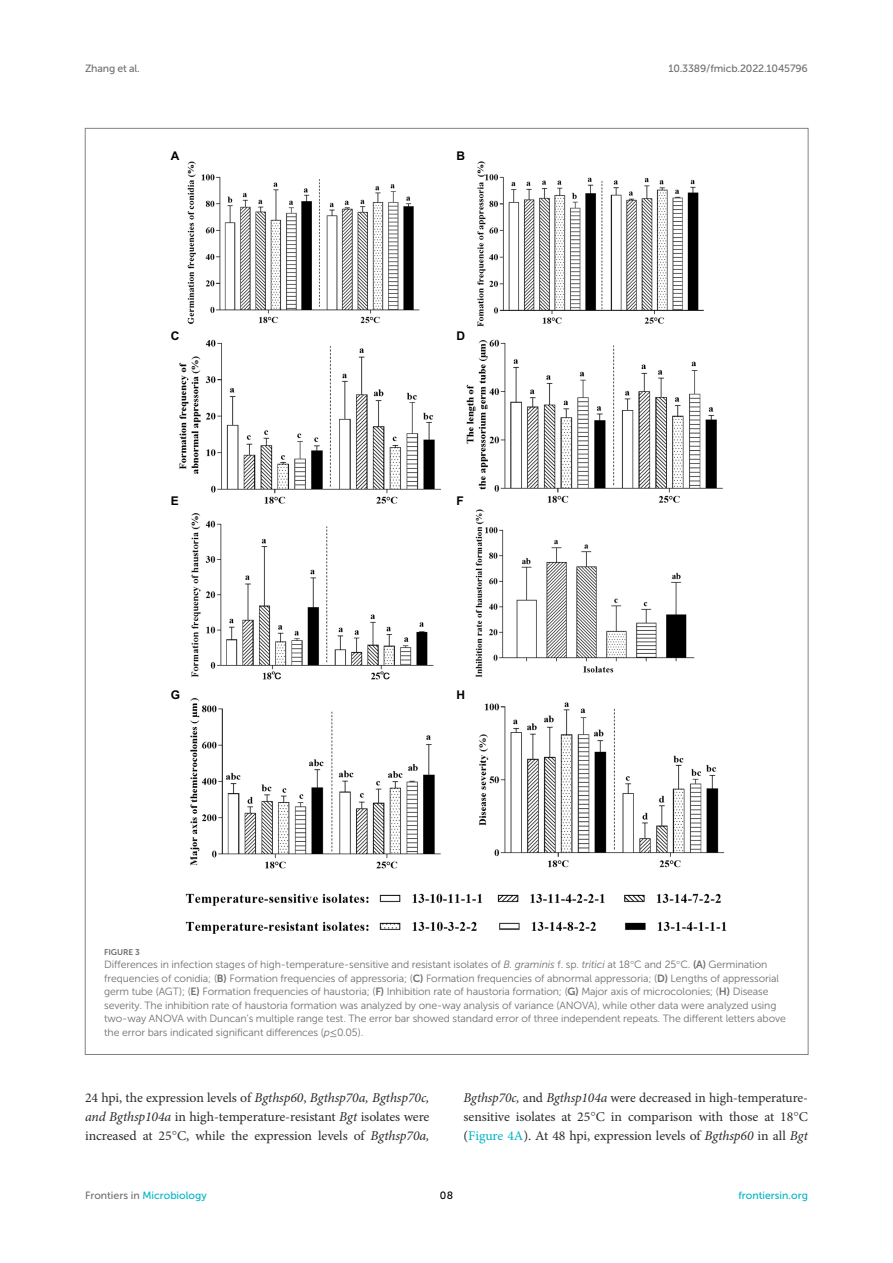
<style>
.page{position:relative;width:893px;height:1263px;background:#fff}
.page>*{position:absolute;margin:0;border:0;box-sizing:border-box;transform-origin:0 0}
.TEXT_FLUSH{font:13.5px/18.8px "Minion Pro";letter-spacing:-.005em;color:#2b2b2a;text-align:justify}
.t1{font:700 12px "Arial";color:#000}
.FIG_LEG{font:10.5px/13.5px "Museo Sans 300";letter-spacing:-.01em;color:#706f70}
.t2{font:10.5px "Museo Sans 500";color:#00b4c4}
.t3{font:10.5px "Museo Sans 500";letter-spacing:-.015em;color:#706f70}
.t4{font:10.5px "Museo Sans 500";color:#000}
.FIG_HD{font:8.25px "Museo Sans 700";letter-spacing:-.01em;color:#706f70}
.s1{font-style:italic}
.s2{font-family:"STIX"}
.s3{font-family:"Museo Sans 700"}
.s4{font-family:"STIX General"}
.s5{color:#00b4c4}
.s6{color:#706f70}
</style>
<div class="page">
<img style="left:179px;top:161px;width:548px;height:773px">
<p class="t3" style="left:85px;top:63px;width:56px">Zhang et al.</p>
<p class="t3" style="left:668px;top:63px;width:141px">10.3389/fmicb.2022.1045796</p>
<p class="t1" style="left:171px;top:148px;width:10px">A</p>
<p class="t1" style="left:456px;top:148px;width:10px">B</p>
<p class="t1" style="left:171px;top:328px;width:10px">C</p>
<p class="t1" style="left:456px;top:328px;width:10px">D</p>
<p class="t1" style="left:171px;top:493px;width:10px">E</p>
<p class="t1" style="left:456px;top:493px;width:9px">F</p>
<p class="t1" style="left:171px;top:686px;width:11px">G</p>
<p class="t1" style="left:456px;top:686px;width:10px">H</p>
<p class="FIG_HD" style="left:104px;top:947px;width:37px">FIGURE 3</p>
<p class="FIG_LEG" style="left:104px;top:958px;width:683px">Differences in infection stages of high-temperature-sensitive and resistant isolates of <span class="s1">B. graminis</span> f. sp. <span class="s1">tritici</span> at 18<span class="s2">°</span>C and 25<span class="s2">°</span>C. <span class="s3">(A)</span> Germination frequencies of conidia; (<span class="s3">B)</span> Formation frequencies of appressoria; (<span class="s3">C)</span> Formation frequencies of abnormal appressoria; (<span class="s3">D)</span> Lengths of appressorial germ tube (AGT); (<span class="s3">E)</span> Formation frequencies of haustoria; (<span class="s3">F)</span> Inhibition rate of haustoria formation; (<span class="s3">G)</span> Major axis of microcolonies; (<span class="s3">H)</span> Disease severity. The inhibition rate of haustoria formation was analyzed by one-way analysis of variance (ANOVA), while other data were analyzed using two-way ANOVA with Duncan’s multiple range test. The error bar showed standard error of three independent repeats. The different letters above the error bars indicated significant differences (<span class="s1">p</span><span class="s4">≤</span> 0.05).</p>
<p class="TEXT_FLUSH" style="left:85px;top:1088px;width:346px">24 hpi, the expression levels of <span class="s1">Bgthsp60</span>, <span class="s1">Bgthsp70a, Bgthsp70c, and Bgthsp104a</span> in high-temperature-resistant <span class="s1">Bgt</span> isolates were increased at 25<span class="s2">°</span>C, while the expression levels of <span class="s1">Bgthsp70a,</span></p>
<p class="TEXT_FLUSH" style="left:463px;top:1088px;width:346px"><span class="s1">Bgthsp70c,</span> and <span class="s1">Bgthsp104a</span> were decreased in high-temperature&shy;sensitive isolates at 25<span class="s2">°</span>C in comparison with those at 18<span class="s2">°</span>C (<span class="s5">Figure 4A</span>). At 48 hpi, expression levels of <span class="s1">Bgthsp60</span> in all <span class="s1">Bgt</span></p>
<p class="t2" style="left:85px;top:1190px;width:123px"><span class="s6">Frontiers in</span> Microbiology</p>
<p class="t4" style="left:440px;top:1190px;width:15px">08</p>
<p class="t2" style="left:738px;top:1190px;width:71px">frontiersin.org</p>
</div>
